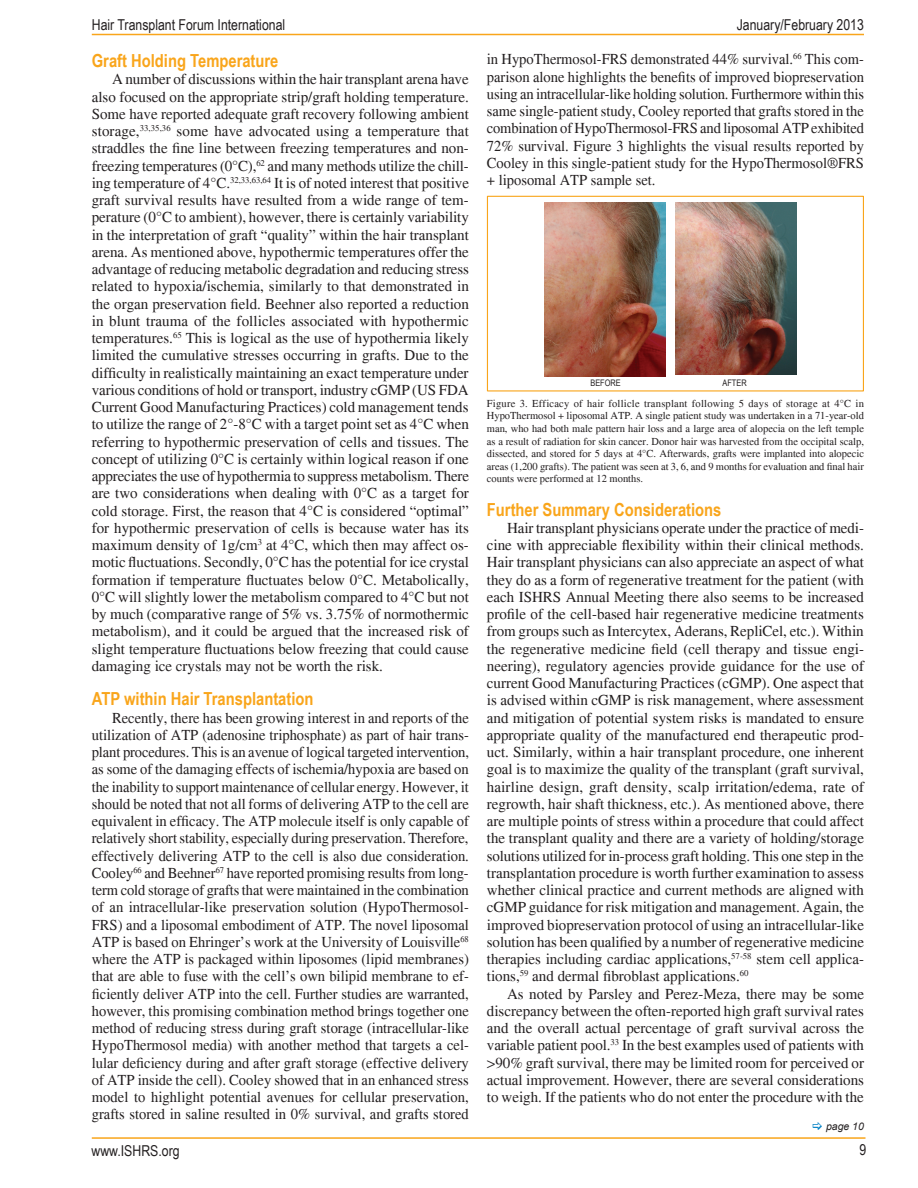
<style>
.page{position:relative;width:918px;height:1188px;background:#fff}
.page>*{position:absolute;margin:0;border:0;box-sizing:border-box;transform-origin:0 0}
.t1{font:700 18px "Arial Narrow";color:#f9a51b}
.t2{font:15px/17.2px "Times";color:#231f20;text-align:justify}
.t3{font:15px "Arial Narrow";color:#231f20}
.t4{font:10.5px/12.6px "Times";color:#231f20;text-align:justify}
.t5{font:italic 10.5px "Arial";color:#231f20}
.t6{font:9px "Arial Narrow";color:#231f20}
</style>
<div class="page">
<hr style="left:92px;top:1137px;width:774px;height:2px;background:#f9a51b">
<hr style="left:92px;top:34px;width:772px;height:1px;background:#f9a51b">
<img style="left:675px;top:202px;width:121px;height:173px">
<img style="left:544px;top:202px;width:122px;height:174px">
<div style="left:487px;top:196px;width:377px;height:196px;border:1px solid #f9a51b"></div>
<p class="t3" style="left:92px;top:14px;width:195px">Hair Transplant Forum International</p>
<p class="t3" style="left:737px;top:14px;width:129px">January/February 2013</p>
<p class="t1" style="left:92px;top:47px;width:188px">Graft Holding Temperature</p>
<p class="t2" style="left:92px;top:71px;width:379px;text-indent:20px">A number of discussions within the hair transplant arena have also focused on the appropriate strip/graft holding temperature.<br>Some have reported adequate graft recovery following ambient storage,<sup>33,35,36</sup> some have advocated using a temperature that straddles the fine line between freezing temperatures and non&shy;freezing temperatures (0°C),<sup>62</sup> and many methods utilize the chill&shy;ing temperature of 4°C.<sup>32,33,63,64</sup> It is of noted interest that positive graft survival results have resulted from a wide range of tem&shy;perature (0°C to ambient), however, there is certainly variability in the interpretation of graft “quality” within the hair transplant arena. As mentioned above, hypothermic temperatures offer the advantage of reducing metabolic degradation and reducing stress related to hypoxia/ischemia, similarly to that demonstrated in the organ preservation field. Beehner also reported a reduction in blunt trauma of the follicles associated with hypothermic temperatures.<sup>65</sup> This is logical as the use of hypothermia likely limited the cumulative stresses occurring in grafts. Due to the difficulty in realistically maintaining an exact temperature under various conditions of hold or transport, industry cGMP (US FDA Current Good Manufacturing Practices) cold management tends to utilize the range of 2°-8°C with a target point set as 4°C when referring to hypothermic preservation of cells and tissues. The concept of utilizing 0°C is certainly within logical reason if one appreciates the use of hypothermia to suppress metabolism. There are two considerations when dealing with 0°C as a target for cold storage. First, the reason that 4°C is considered “optimal” for hypothermic preservation of cells is because water has its maximum density of 1g/cm<sup>3</sup> at 4°C, which then may affect os&shy;motic fluctuations. Secondly, 0°C has the potential for ice crystal formation if temperature fluctuates below 0°C. Metabolically, 0°C will slightly lower the metabolism compared to 4°C but not by much (comparative range of 5% vs. 3.75% of normothermic metabolism), and it could be argued that the increased risk of slight temperature fluctuations below freezing that could cause damaging ice crystals may not be worth the risk.</p>
<p class="t1" style="left:92px;top:685px;width:223px">ATP within Hair Transplantation</p>
<p class="t2" style="left:92px;top:709px;width:379px;text-indent:20px">Recently, there has been growing interest in and reports of the utilization of ATP (adenosine triphosphate) as part of hair trans&shy;plant procedures. This is an avenue of logical targeted intervention, as some of the damaging effects of ischemia/hypoxia are based on the inability to support maintenance of cellular energy. However, it should be noted that not all forms of delivering ATP to the cell are equivalent in efficacy. The ATP molecule itself is only capable of relatively short stability, especially during preservation. Therefore, effectively delivering ATP to the cell is also due consideration.<br>Cooley<sup>66</sup> and Beehner<sup>67</sup> have reported promising results from long&shy;term cold storage of grafts that were maintained in the combination of an intracellular-like preservation solution (HypoThermosol-FRS) and a liposomal embodiment of ATP. The novel liposomal ATP is based on Ehringer’s work at the University of Louisville<sup>68 </sup>where the ATP is packaged within liposomes (lipid membranes) that are able to fuse with the cell’s own bilipid membrane to ef&shy;ficiently deliver ATP into the cell. Further studies are warranted, however, this promising combination method brings together one method of reducing stress during graft storage (intracellular-like HypoThermosol media) with another method that targets a cel&shy;lular deficiency during and after graft storage (effective delivery of ATP inside the cell). Cooley showed that in an enhanced stress model to highlight potential avenues for cellular preservation, grafts stored in saline resulted in 0% survival, and grafts stored</p>
<p class="t2" style="left:487px;top:51px;width:379px">in HypoThermosol-FRS demonstrated 44% survival.<sup>66</sup> This com&shy;parison alone highlights the benefits of improved biopreservation using an intracellular-like holding solution. Furthermore within this same single-patient study, Cooley reported that grafts stored in the combination of HypoThermosol-FRS and liposomal ATP exhibited 72% survival. Figure 3 highlights the visual results reported by Cooley in this single-patient study for the HypoThermosol®FRS + liposomal ATP sample set.</p>
<p class="t6" style="left:590px;top:376px;width:32px">BEFORE</p>
<p class="t6" style="left:723px;top:376px;width:26px">AFTER</p>
<p class="t4" style="left:487px;top:397px;width:379px">Figure 3. Efficacy of hair follicle transplant following 5 days of storage at 4°C in HypoThermosol + liposomal ATP. A single patient study was undertaken in a 71-year-old man, who had both male pattern hair loss and a large area of alopecia on the left temple as a result of radiation for skin cancer. Donor hair was harvested from the occipital scalp, dissected, and stored for 5 days at 4°C. Afterwards, grafts were implanted into alopecic areas (1,200 grafts). The patient was seen at 3, 6, and 9 months for evaluation and final hair counts were performed at 12 months.</p>
<p class="t1" style="left:487px;top:496px;width:236px">Further Summary Considerations</p>
<p class="t2" style="left:487px;top:519px;width:379px;text-indent:20px">Hair transplant physicians operate under the practice of medi&shy;cine with appreciable flexibility within their clinical methods.<br>Hair transplant physicians can also appreciate an aspect of what they do as a form of regenerative treatment for the patient (with each ISHRS Annual Meeting there also seems to be increased profile of the cell-based hair regenerative medicine treatments from groups such as Intercytex, Aderans, RepliCel, etc.). Within the regenerative medicine field (cell therapy and tissue engi&shy;neering), regulatory agencies provide guidance for the use of current Good Manufacturing Practices (cGMP). One aspect that is advised within cGMP is risk management, where assessment and mitigation of potential system risks is mandated to ensure appropriate quality of the manufactured end therapeutic prod&shy;uct. Similarly, within a hair transplant procedure, one inherent goal is to maximize the quality of the transplant (graft survival, hairline design, graft density, scalp irritation/edema, rate of regrowth, hair shaft thickness, etc.). As mentioned above, there are multiple points of stress within a procedure that could affect the transplant quality and there are a variety of holding/storage solutions utilized for in-process graft holding. This one step in the transplantation procedure is worth further examination to assess whether clinical practice and current methods are aligned with cGMP guidance for risk mitigation and management. Again, the improved biopreservation protocol of using an intracellular-like solution has been qualified by a number of regenerative medicine therapies including cardiac applications,<sup>57-58</sup> stem cell applica&shy;tions,<sup>59</sup> and dermal fibroblast applications.<sup>60</sup></p>
<p class="t2" style="left:487px;top:985px;width:379px;text-indent:20px">As noted by Parsley and Perez-Meza, there may be some discrepancy between the often-reported high graft survival rates and the overall actual percentage of graft survival across the variable patient pool.<sup>33</sup> In the best examples used of patients with &gt;90% graft survival, there may be limited room for perceived or actual improvement. However, there are several considerations to weigh. If the patients who do not enter the procedure with the</p>
<p class="t5" style="left:826px;top:1119px;width:39px">page 10</p>
<p class="t3" style="left:92px;top:1139px;width:90px">www.ISHRS.org</p>
<p class="t3" style="left:859px;top:1138px;width:8px">9</p>
</div>
